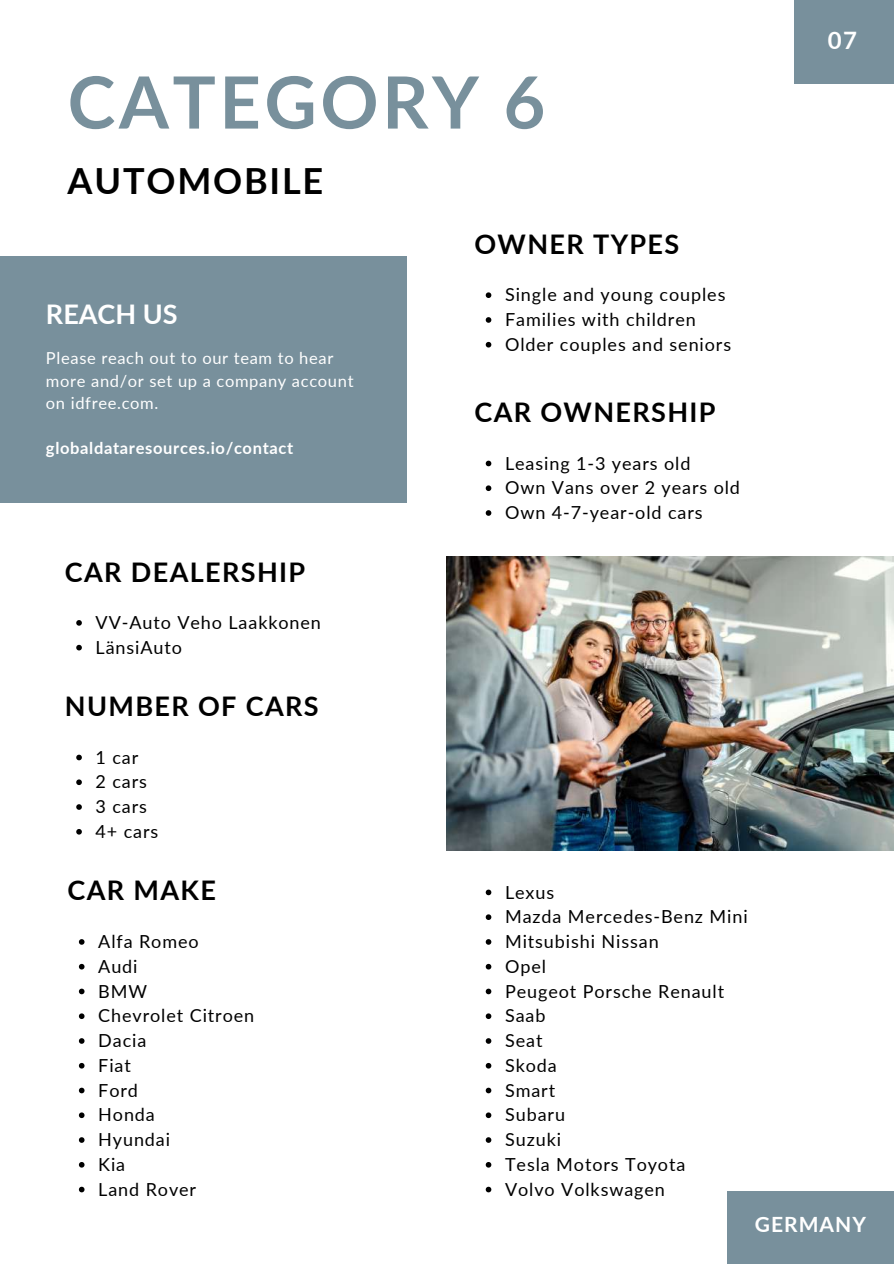
<style>
.page{position:relative;width:894px;height:1264px;background:#fff}
.page>*{position:absolute;margin:0;border:0;box-sizing:border-box;transform-origin:0 0}
.t1{font:700 72px "Lato";letter-spacing:.05em;color:#78909c}
.t2{font:700 36px "Lato";letter-spacing:.05em;color:#000}
.t3{font:700 27px "Lato";letter-spacing:.05em;color:#000}
.t4{font:700 27px "Lato";color:#fff}
.t5{font:700 24px "Lato";color:#fff}
.t6{font:700 21px "Lato";letter-spacing:.05em;color:#fff}
.t7{font:18px/24.8px "Lato";letter-spacing:.05em;color:#000}
.t8{font:16.5px/22.5px "Lato";letter-spacing:.04em;color:#fff}
.t9{font:700 16.5px "Lato";letter-spacing:.04em;color:#fff}
</style>
<div class="page">
<div style="left:727px;top:1191px;width:166px;height:72px;background:#78909c"></div>
<svg style="left:485px;top:292px;width:6px;height:6px"></svg>
<svg style="left:485px;top:317px;width:6px;height:6px"></svg>
<svg style="left:485px;top:342px;width:6px;height:5px"></svg>
<div style="left:793px;top:0;width:100px;height:83px;background:#78909c"></div>
<svg style="left:485px;top:460px;width:6px;height:6px"></svg>
<svg style="left:485px;top:485px;width:6px;height:6px"></svg>
<svg style="left:485px;top:510px;width:6px;height:6px"></svg>
<svg style="left:76px;top:620px;width:6px;height:5px"></svg>
<svg style="left:76px;top:645px;width:6px;height:5px"></svg>
<div style="left:0;top:256px;width:406px;height:246px;background:#78909c"></div>
<svg style="left:79px;top:939px;width:5px;height:5px"></svg>
<svg style="left:79px;top:963px;width:5px;height:6px"></svg>
<svg style="left:79px;top:988px;width:5px;height:6px"></svg>
<svg style="left:79px;top:1013px;width:5px;height:6px"></svg>
<svg style="left:79px;top:1038px;width:5px;height:5px"></svg>
<svg style="left:79px;top:1062px;width:5px;height:6px"></svg>
<svg style="left:79px;top:1087px;width:5px;height:6px"></svg>
<svg style="left:79px;top:1112px;width:5px;height:6px"></svg>
<svg style="left:79px;top:1137px;width:5px;height:5px"></svg>
<svg style="left:79px;top:1162px;width:5px;height:5px"></svg>
<svg style="left:79px;top:1186px;width:5px;height:6px"></svg>
<svg style="left:485px;top:889px;width:6px;height:6px"></svg>
<svg style="left:485px;top:914px;width:6px;height:6px"></svg>
<svg style="left:485px;top:939px;width:6px;height:5px"></svg>
<svg style="left:485px;top:963px;width:6px;height:6px"></svg>
<svg style="left:485px;top:988px;width:6px;height:6px"></svg>
<svg style="left:485px;top:1013px;width:6px;height:6px"></svg>
<svg style="left:485px;top:1038px;width:6px;height:5px"></svg>
<svg style="left:485px;top:1062px;width:6px;height:6px"></svg>
<svg style="left:485px;top:1087px;width:6px;height:6px"></svg>
<svg style="left:485px;top:1112px;width:6px;height:6px"></svg>
<svg style="left:485px;top:1137px;width:6px;height:5px"></svg>
<svg style="left:485px;top:1162px;width:6px;height:5px"></svg>
<svg style="left:485px;top:1186px;width:6px;height:6px"></svg>
<img style="left:446px;top:557px;width:447px;height:293px">
<svg style="left:76px;top:754px;width:6px;height:6px"></svg>
<svg style="left:76px;top:779px;width:6px;height:6px"></svg>
<svg style="left:76px;top:804px;width:6px;height:5px"></svg>
<svg style="left:76px;top:829px;width:6px;height:5px"></svg>
<h1 class="t1" style="left:68px;top:57px;width:479px">CATEGORY 6</h1>
<h2 class="t2" style="left:68px;top:158px;width:257px">AUTOMOBILE</h2>
<h3 class="t4" style="left:46px;top:297px;width:133px">REACH US</h3>
<p class="t8" style="left:46px;top:346px;width:309px">Please reach out to our team to hear more and/or set up a company account on idfree.com.</p>
<p class="t9" style="left:46px;top:438px;width:249px">globaldataresources.io/contact</p>
<h3 class="t3" style="left:65px;top:555px;width:242px">CAR DEALERSHIP</h3>
<p class="t7" style="left:96px;top:609px;width:227px">VV-Auto Veho Laakkonen<br>LänsiAuto</p>
<h3 class="t3" style="left:474px;top:227px;width:206px">OWNER TYPES</h3>
<p class="t7" style="left:505px;top:282px;width:227px">Single and young couples<br>Families with children<br>Older couples and seniors</p>
<h3 class="t3" style="left:474px;top:395px;width:242px">CAR OWNERSHIP</h3>
<p class="t7" style="left:505px;top:450px;width:236px">Leasing 1-3 years old<br>Own Vans over 2 years old<br>Own 4-7-year-old cars</p>
<h3 class="t5" style="left:827px;top:25px;width:31px">07</h3>
<h3 class="t3" style="left:65px;top:689px;width:255px">NUMBER OF CARS</h3>
<p class="t7" style="left:96px;top:744px;width:64px">1 car<br>2 cars<br>3 cars<br>4+ cars</p>
<h3 class="t3" style="left:68px;top:873px;width:150px">CAR MAKE</h3>
<p class="t7" style="left:98px;top:928px;width:157px">Alfa Romeo<br>Audi<br>BMW<br>Chevrolet Citroen<br>Dacia<br>Fiat<br>Ford<br>Honda<br>Hyundai<br>Kia<br>Land Rover</p>
<p class="t7" style="left:505px;top:879px;width:244px">Lexus<br>Mazda Mercedes-Benz Mini<br>Mitsubishi Nissan<br>Opel<br>Peugeot Porsche Renault<br>Saab<br>Seat<br>Skoda<br>Smart<br>Subaru<br>Suzuki<br>Tesla Motors Toyota<br>Volvo Volkswagen</p>
<p class="t6" style="left:754px;top:1211px;width:113px">GERMANY</p>
</div>
